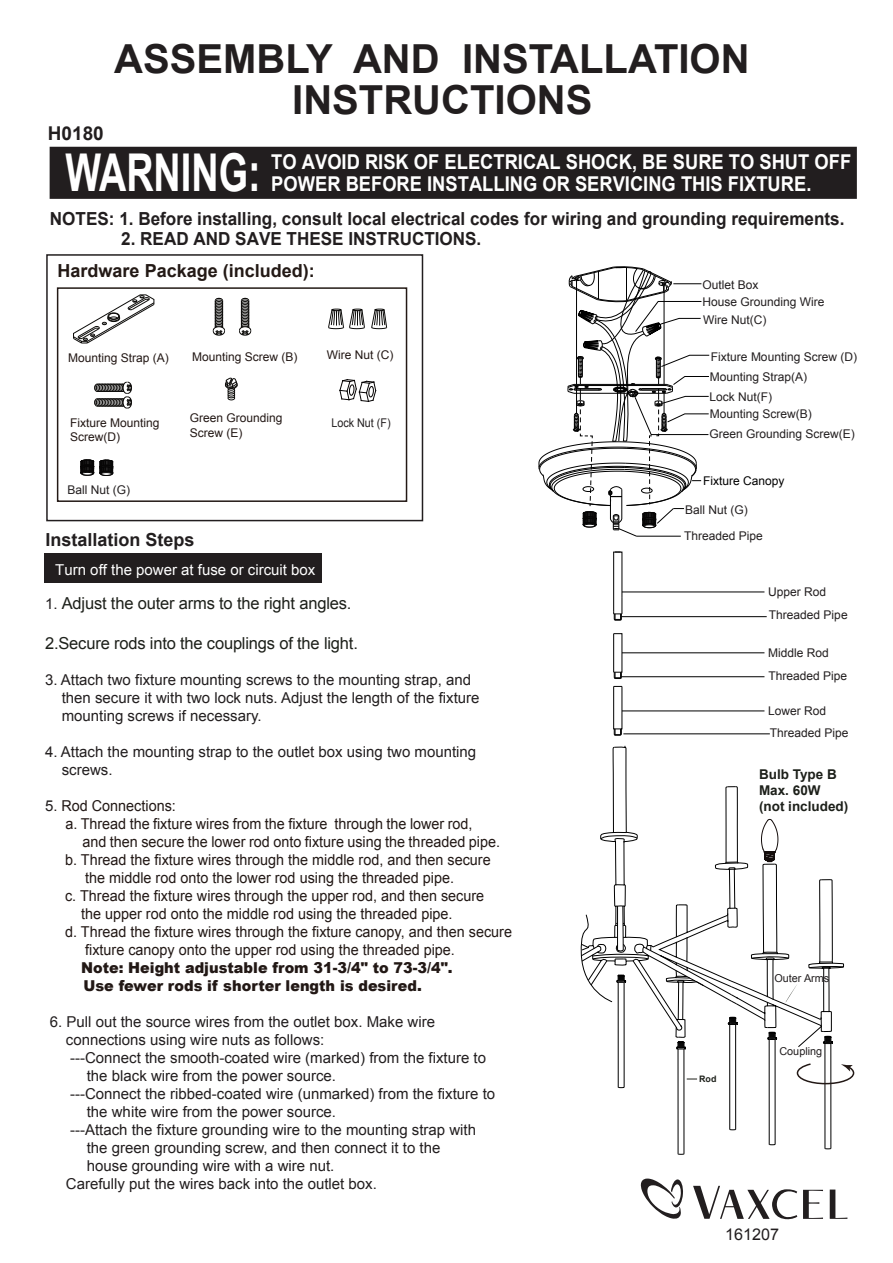
<style>
.page{position:relative;width:893px;height:1263px;background:#fff}
.page>*{position:absolute;margin:0;border:0;box-sizing:border-box;transform-origin:0 0}
.t1{font:700 52.2px "Arial";color:#fff;scale:.72 1}
.t2{font:700 40.05px/41.1px "Arial";color:#221e1f;text-align:center}
.t3{font:700 20.4px/22px "Arial";color:#fff;scale:.9 1}
.t4{font:700 19.05px "Arial";color:#221e1f}
.t5{font:700 18px "Arial";color:#221e1f;scale:.95 1}
.t6{font:700 18px "Arial";color:#231915}
.t7{font:700 18px "Arial";color:#221e1f}
.t8{font:16.5px "Arial";letter-spacing:-.01em;color:#1d201a}
.t9{font:16.2px "Arial";color:#221e1f}
.t10{font:15px/18px "Arial";color:#221e1f}
.t11{font:15px "Arial";color:#221815;scale:.96 1}
.t12{font:900 15px/18px "Arial";color:#221815;scale:.96 1}
.t13{font:15px "Arial";color:#fff}
.t14{font:700 13.5px/16.2px "Arial";color:#1d201a}
.t15{font:12px/23.2px "Arial";color:#221e1f}
.t16{font:12px/14.4px "Arial";color:#221714}
.t17{font:12px "Arial";color:#000}
.t18{font:12px "Arial";color:#221e1f;scale:.9 1}
.t19{font:10.95px "Arial";color:#221e1f}
.t20{font:700 8.85px "Arial";color:#1d201a}
.s1{font-size:15px;color:#221e1f}
.s2{color:#221e1f}
</style>
<div class="page">
<div style="left:46px;top:254px;width:377px;height:267px;border:2px solid #221e1f"></div>
<div style="left:50px;top:147px;width:807px;height:52px;background:#221e1f"></div>
<div style="left:44px;top:554px;width:278px;height:29px;background:#221e1f"></div>
<svg style="left:830px;top:1189px;width:17px;height:30px"></svg>
<svg style="left:693px;top:1186px;width:104px;height:33px"></svg>
<svg style="left:803px;top:1190px;width:20px;height:29px"></svg>
<svg style="left:641px;top:1178px;width:42px;height:41px"></svg>
<svg style="left:225px;top:378px;width:13px;height:22px"></svg>
<svg style="left:213px;top:298px;width:12px;height:37px"></svg>
<svg style="left:239px;top:298px;width:12px;height:37px"></svg>
<svg style="left:328px;top:309px;width:37px;height:20px"></svg>
<svg style="left:371px;top:309px;width:16px;height:20px"></svg>
<svg style="left:94px;top:382px;width:38px;height:27px"></svg>
<svg style="left:73px;top:294px;width:81px;height:50px"></svg>
<svg style="left:339px;top:379px;width:37px;height:23px"></svg>
<div style="left:57px;top:287px;width:350px;height:215px;border:2px solid #231915"></div>
<hr style="left:678px;top:1049px;width:1px;height:105px;background:#000">
<hr style="left:684px;top:1049px;width:1px;height:105px;background:#000">
<svg style="left:678px;top:1153px;width:6px;height:2px"></svg>
<hr style="left:769px;top:1039px;width:1px;height:105px;background:#000">
<hr style="left:775px;top:1039px;width:1px;height:105px;background:#000">
<hr style="left:825px;top:1043px;width:1px;height:105px;background:#000">
<hr style="left:831px;top:1043px;width:1px;height:105px;background:#000">
<svg style="left:81px;top:460px;width:13px;height:16px"></svg>
<svg style="left:100px;top:460px;width:13px;height:16px"></svg>
<svg style="left:539px;top:266px;width:171px;height:237px"></svg>
<svg style="left:581px;top:477px;width:252px;height:661px"></svg>
<svg style="left:600px;top:832px;width:38px;height:10px"></svg>
<svg style="left:725px;top:862px;width:13px;height:8px"></svg>
<svg style="left:761px;top:819px;width:17px;height:46px"></svg>
<svg style="left:796px;top:1062px;width:59px;height:23px"></svg>
<svg style="left:580px;top:904px;width:264px;height:145px"></svg>
<p class="t4" style="left:48px;top:120px;width:58px">H0180</p>
<h2 class="t2" style="left:114px;top:40px;width:637px">ASSEMBLY AND INSTALLATION<br>INSTRUCTIONS</h2>
<h1 class="t1" style="left:65px;top:138px;width:273px">WARNING:</h1>
<h3 class="t3" style="left:271px;top:151px;width:646px">TO AVOID RISK OF ELECTRICAL SHOCK, BE SURE TO SHUT OFF<br>POWER BEFORE INSTALLING OR SERVICING THIS FIXTURE.</h3>
<p class="t5" style="left:50px;top:206px;width:838px">NOTES: 1. Before installing, consult local electrical codes for wiring and grounding requirements.</p>
<p class="t5" style="left:121px;top:227px;width:381px">2. READ AND SAVE THESE INSTRUCTIONS.</p>
<p class="t6" style="left:58px;top:258px;width:259px">Hardware Package (included):</p>
<p class="t16" style="left:68px;top:350px;width:102px">Mounting Strap (A)</p>
<p class="t16" style="left:70px;top:416px;width:91px">Fixture Mounting<br>Screw(D)</p>
<p class="t15" style="left:68px;top:478px;width:64px">Ball Nut (G)</p>
<p class="t16" style="left:192px;top:350px;width:107px">Mounting Screw (B)</p>
<p class="t16" style="left:327px;top:348px;width:68px">Wire Nut (C)</p>
<p class="t16" style="left:190px;top:411px;width:94px">Green Grounding<br>Screw (E)</p>
<p class="t18" style="left:331px;top:415px;width:68px">Lock Nut (F)</p>
<p class="t7" style="left:45px;top:527px;width:151px">Installation Steps</p>
<p class="t13" style="left:55px;top:560px;width:262px">Turn off the power at fuse or circuit box</p>
<p class="t8" style="left:45px;top:592px;width:308px"><span class="s1">1.</span> Adjust the outer arms to the right angles.</p>
<p class="t8" style="left:45px;top:632px;width:314px">2.Secure rods into the couplings of the light.</p>
<p class="t10" style="left:62px;top:671px;width:419px;text-indent:-17px">3. Attach two fixture mounting screws to the mounting strap, and then secure it with two lock nuts. Adjust the length of the fixture mounting screws if necessary.</p>
<p class="t10" style="left:62px;top:743px;width:416px;text-indent:-17px">4. Attach the mounting strap to the outlet box using two mounting screws.</p>
<p class="t11" style="left:45px;top:796px;width:138px"><span class="s2">5</span>. Rod Connections:</p>
<p class="t11" style="left:65px;top:814px;width:426px">a. Thread the fixture wires from the fixture through the lower rod,</p>
<p class="t11" style="left:82px;top:832px;width:436px">and then secure the lower rod onto fixture using the threaded pipe.</p>
<p class="t11" style="left:65px;top:850px;width:445px">b. Thread the fixture wires through the middle rod, and then secure</p>
<p class="t11" style="left:85px;top:868px;width:386px">the middle rod onto the lower rod using the threaded pipe.</p>
<p class="t11" style="left:65px;top:886px;width:438px">c. Thread the fixture wires through the upper rod, and then secure</p>
<p class="t11" style="left:81px;top:904px;width:388px">the upper rod onto the middle rod using the threaded pipe.</p>
<p class="t11" style="left:65px;top:922px;width:467px">d. Thread the fixture wires through the fixture canopy, and then secure</p>
<p class="t11" style="left:85px;top:940px;width:387px">fixture canopy onto the upper rod using the threaded pipe.</p>
<p class="t12" style="left:81px;top:958px;width:389px">Note: Height adjustable from 31-3/4" to 73-3/4".<br>Use fewer rods if shorter length is desired.</p>
<p class="t10" style="left:50px;top:1013px;width:387px">6. Pull out the source wires from the outlet box. Make wire</p>
<p class="t10" style="left:66px;top:1031px;width:260px">connections using wire nuts as follows:</p>
<p class="t10" style="left:70px;top:1049px;width:417px">---Connect the smooth-coated wire (marked) from the fixture to</p>
<p class="t10" style="left:87px;top:1067px;width:251px">the black wire from the power source.</p>
<p class="t10" style="left:70px;top:1085px;width:427px">---Connect the ribbed-coated wire (unmarked) from the fixture to</p>
<p class="t10" style="left:87px;top:1103px;width:251px">the white wire from the power source.</p>
<p class="t10" style="left:70px;top:1121px;width:408px">---Attach the fixture grounding wire to the mounting strap with</p>
<p class="t10" style="left:87px;top:1139px;width:355px">the green grounding screw, and then connect it to the</p>
<p class="t10" style="left:87px;top:1157px;width:249px">house grounding wire with a wire nut.</p>
<p class="t10" style="left:66px;top:1175px;width:312px">Carefully put the wires back into the outlet box.</p>
<p class="t15" style="left:702px;top:277px;width:124px;line-height:16.5px">Outlet Box<br>House Grounding Wire</p>
<p class="t15" style="left:703px;top:308px;width:65px">Wire Nut(C)</p>
<p class="t15" style="left:710px;top:346px;width:149px;line-height:20.7px">Fixture Mounting Screw (D)<br>Mounting Strap(A)</p>
<p class="t15" style="left:709px;top:388px;width:104px;line-height:17.9px">Lock Nut(F)<br>Mounting Screw(B)</p>
<p class="t15" style="left:709px;top:423px;width:147px">Green Grounding Screw(E)</p>
<p class="t17" style="left:703px;top:473px;width:83px">Fixture Canopy</p>
<p class="t15" style="left:685px;top:499px;width:64px">Ball Nut (G)</p>
<p class="t15" style="left:684px;top:524px;width:80px">Threaded Pipe</p>
<p class="t15" style="left:768px;top:580px;width:81px">Upper Rod<br>Threaded Pipe</p>
<p class="t15" style="left:768px;top:641px;width:62px">Middle Rod</p>
<p class="t15" style="left:768px;top:664px;width:80px">Threaded Pipe</p>
<p class="t15" style="left:768px;top:699px;width:60px">Lower Rod</p>
<p class="t15" style="left:770px;top:721px;width:80px">Threaded Pipe</p>
<p class="t14" style="left:759px;top:766px;width:91px">Bulb Type B<br>Max. 60W (not included)</p>
<p class="t19" style="left:774px;top:970px;width:57px">Outer Arms</p>
<p class="t20" style="left:699px;top:1073px;width:19px">Rod</p>
<p class="t19" style="left:779px;top:1044px;width:44px">Coupling</p>
<p class="t9" style="left:725px;top:1224px;width:55px">161207</p>
</div>
